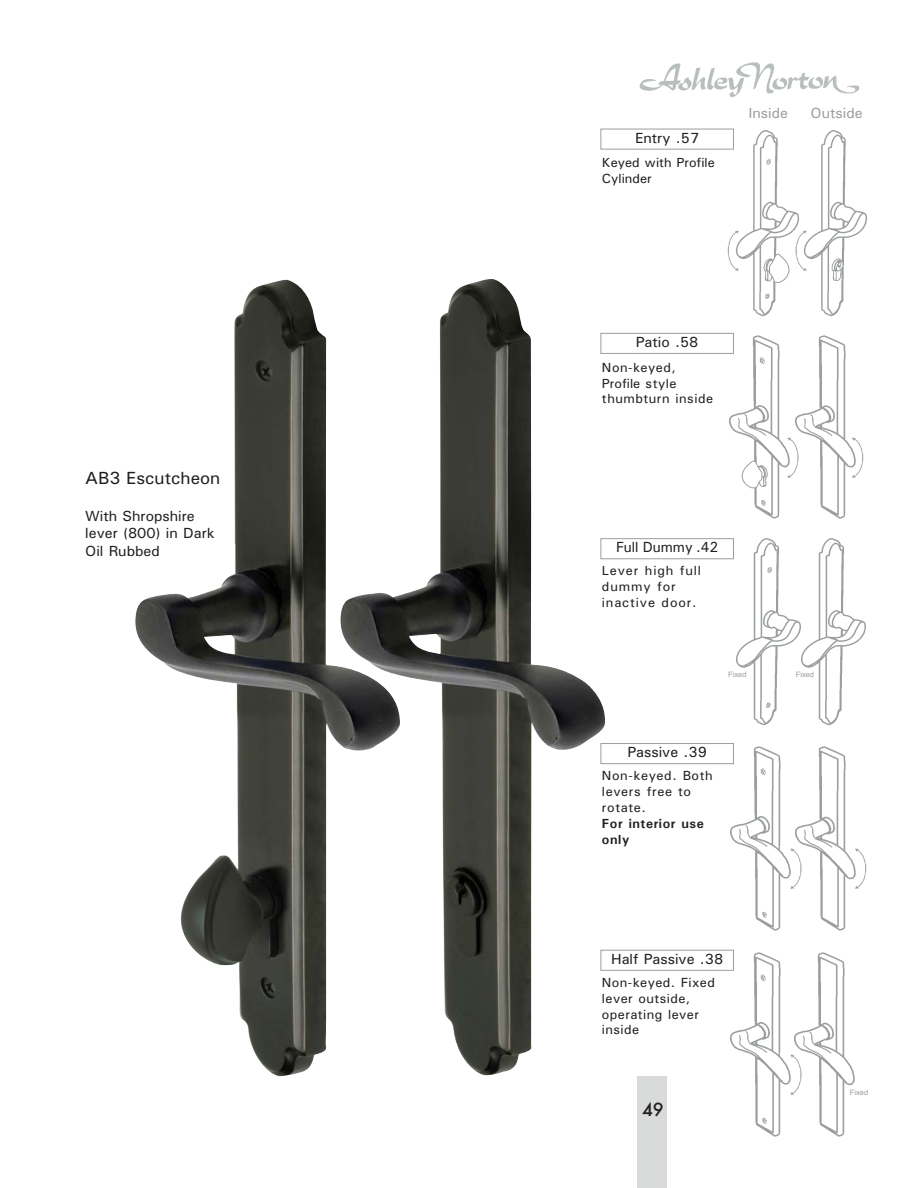
<style>
.page{position:relative;width:918px;height:1188px;background:#fff}
.page>*{position:absolute;margin:0;border:0;box-sizing:border-box;transform-origin:0 0}
.t1{font:17.7px "Univers";color:#231f20}
.t2{font:500 17.7px "Futura";color:#231f20}
.t3{font:14.7px/17.7px "Univers";color:#231f20}
.t4{font:14.7px "Univers";color:#9a9f9c}
.t5{font:14.7px "Univers";color:#231f20;scale:.95 1}
.t6{font:13.2px/15.9px "Univers";letter-spacing:.04em;color:#231f20}
.t7{font:13.2px/15.9px "Univers";letter-spacing:.065em;color:#231f20}
.t8{font:13.2px/15.9px "Univers";color:#231f20}
.t9{font:700 13.2px/15.9px "Univers";letter-spacing:.045em;color:#231f20}
.t10{font:7.5px "Helvetica";color:#9a9f9c}
</style>
<div class="page">
<div style="left:638px;top:1076px;width:29px;height:112px;background:#d8dbd9"></div>
<img style="left:639px;top:62px;width:221px;height:35px">
<img style="left:400px;top:279px;width:206px;height:796px">
<img style="left:135px;top:279px;width:265px;height:797px">
<img style="left:803px;top:335px;width:43px;height:184px">
<img style="left:753px;top:130px;width:114px;height:187px">
<img style="left:730px;top:332px;width:73px;height:187px">
<img style="left:727px;top:227px;width:32px;height:48px">
<img style="left:778px;top:227px;width:48px;height:48px">
<img style="left:756px;top:434px;width:46px;height:48px">
<img style="left:821px;top:434px;width:43px;height:48px">
<img style="left:733px;top:538px;width:65px;height:187px">
<img style="left:798px;top:538px;width:68px;height:187px">
<img style="left:731px;top:746px;width:65px;height:185px">
<img style="left:796px;top:746px;width:71px;height:185px">
<img style="left:731px;top:952px;width:64px;height:185px">
<img style="left:795px;top:952px;width:60px;height:185px">
<div style="left:601px;top:129px;width:133px;height:21px;border:1px solid #9a9f9c"></div>
<div style="left:601px;top:333px;width:133px;height:21px;border:1px solid #9a9f9c"></div>
<div style="left:601px;top:743px;width:133px;height:21px;border:1px solid #9a9f9c"></div>
<div style="left:601px;top:950px;width:133px;height:21px;border:1px solid #9a9f9c"></div>
<div style="left:601px;top:538px;width:133px;height:21px;border:1px solid #9a9f9c"></div>
<h1 class="t1" style="left:85px;top:471px;width:137px">AB3 Escutcheon</h1>
<p class="t3" style="left:85px;top:508px;width:131px">With Shropshire lever (800) in Dark<br>Oil Rubbed</p>
<p class="t3" style="left:635px;top:130px;width:66px">Entry .57</p>
<p class="t8" style="left:602px;top:156px;width:114px">Keyed with Profile<br>Cylinder</p>
<p class="t4" style="left:748px;top:107px;width:41px">Inside</p>
<p class="t4" style="left:811px;top:107px;width:54px">Outside</p>
<p class="t3" style="left:636px;top:334px;width:64px">Patio .58</p>
<p class="t6" style="left:602px;top:360px;width:113px">Non-keyed,<br>Profile style thumbturn inside</p>
<p class="t5" style="left:616px;top:542px;width:109px">Full Dummy .42</p>
<p class="t7" style="left:602px;top:564px;width:101px">Lever high full dummy for inactive door.</p>
<p class="t10" style="left:728px;top:672px;width:20px">Fixed</p>
<p class="t10" style="left:796px;top:672px;width:20px">Fixed</p>
<p class="t3" style="left:628px;top:745px;width:81px">Passive .39</p>
<p class="t6" style="left:602px;top:769px;width:112px">Non-keyed. Both levers free to rotate.</p>
<p class="t9" style="left:602px;top:816px;width:103px">For interior use only</p>
<p class="t3" style="left:611px;top:951px;width:114px">Half Passive .38</p>
<p class="t6" style="left:602px;top:975px;width:115px">Non-keyed. Fixed lever outside, operating lever inside</p>
<h1 class="t2" style="left:642px;top:1101px;width:23px">49</h1>
<p class="t10" style="left:850px;top:1090px;width:20px">Fixed</p>
</div>
